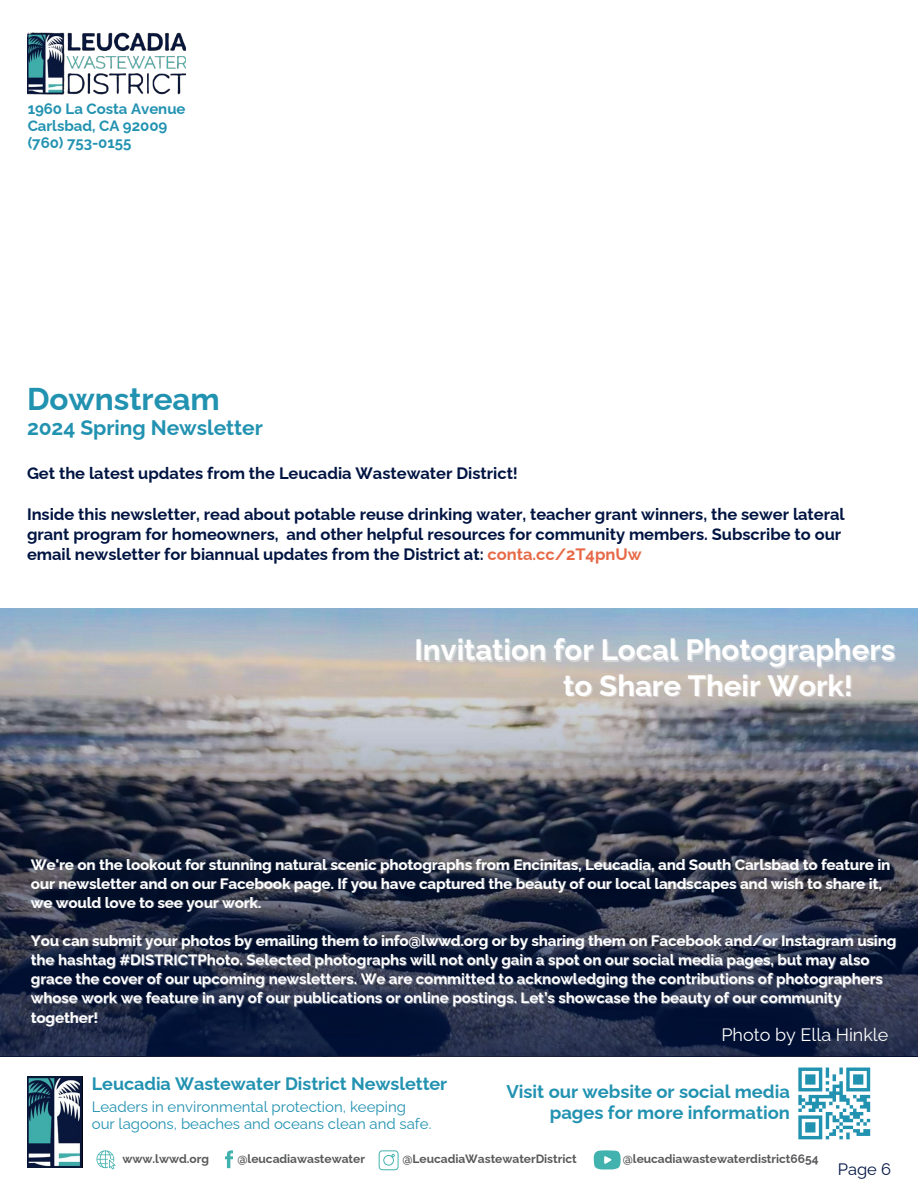
<style>
.page{position:relative;width:918px;height:1188px;background:#fff}
.page>*{position:absolute;margin:0;border:0;box-sizing:border-box;transform-origin:0 0}
.t1{font:700 31.5px "Raleway";color:#2292b1}
.t2{font:700 29.4px "Raleway";color:#fff}
.t3{font:700 21px "Raleway";color:#2292b1}
.t4{font:700 18.3px/20.7px "Raleway";color:#2292b1;text-align:right}
.t5{font:700 18px "Raleway";color:#2292b1}
.t6{font:18px "Raleway";color:#fff}
.t7{font:700 16.5px/20.2px "Raleway";color:#001442}
.t8{font:16.5px "Raleway";color:#001442}
.t9{font:700 15px "Raleway";color:#fff}
.t10{font:15px/16.8px "Raleway";color:#2292b1}
.t11{font:700 15px/16.8px "Raleway";color:#2292b1}
.t12{font:700 12px "Raleway";color:#58595b}
.s1{color:#e76948}
</style>
<div class="page">
<img style="left:27px;top:32px;width:159px;height:63px">
<img style="left:27px;top:1076px;width:55px;height:91px">
<svg style="left:96px;top:1150px;width:20px;height:19px"></svg>
<svg style="left:594px;top:1150px;width:27px;height:20px"></svg>
<svg style="left:225px;top:1150px;width:8px;height:18px"></svg>
<svg style="left:379px;top:1150px;width:20px;height:20px"></svg>
<svg style="left:798px;top:1068px;width:72px;height:71px"></svg>
<img style="left:0;top:609px;width:918px;height:447px">
<p class="t11" style="left:28px;top:100px;width:159px">1960 La Costa Avenue<br>Carlsbad, CA 92009 (760) 753-0155</p>
<p class="t1" style="left:27px;top:381px;width:194px">Downstream</p>
<p class="t3" style="left:27px;top:415px;width:237px">2024 Spring Newsletter</p>
<h5 class="t7" style="left:27px;top:463px;width:493px">Get the latest updates from the Leucadia Wastewater District!</h5>
<h4 class="t7" style="left:27px;top:504px;width:819px">Inside this newsletter, read about potable reuse drinking water, teacher grant winners, the sewer lateral grant program for homeowners, and other helpful resources for community members. Subscribe to our email newsletter for biannual updates from the District at: <span class="s1">conta.cc/2T4pnUw</span></h4>
<p class="t2" style="left:414px;top:633px;width:482px">Invitation for Local Photographers</p>
<p class="t2" style="left:563px;top:668px;width:291px">to Share Their Work!</p>
<p class="t9" style="left:31px;top:855px;width:861px">We're on the lookout for stunning natural scenic photographs from Encinitas, Leucadia, and South Carlsbad to feature in</p>
<h3 class="t9" style="left:31px;top:875px;width:852px">our newsletter and on our Facebook page. If you have captured the beauty of our local landscapes and wish to share it,</h3>
<h6 class="t9" style="left:31px;top:894px;width:232px">we would love to see your work.</h6>
<h3 class="t9" style="left:31px;top:932px;width:867px">You can submit your photos by emailing them to info@lwwd.org or by sharing them on Facebook and/or Instagram using</h3>
<p class="t9" style="left:31px;top:951px;width:840px">the hashtag #DISTRICTPhoto. Selected photographs will not only gain a spot on our social media pages, but may also</p>
<p class="t9" style="left:31px;top:970px;width:854px">grace the cover of our upcoming newsletters. We are committed to acknowledging the contributions of photographers</p>
<p class="t9" style="left:31px;top:989px;width:812px">whose work we feature in any of our publications or online postings. Let’s showcase the beauty of our community</p>
<p class="t9" style="left:31px;top:1008px;width:69px">together!</p>
<p class="t6" style="left:721px;top:1024px;width:169px">Photo by Ella Hinkle</p>
<h5 class="t5" style="left:92px;top:1073px;width:357px">Leucadia Wastewater District Newsletter</h5>
<h1 class="t10" style="left:92px;top:1099px;width:341px">Leaders in environmental protection, keeping our lagoons, beaches and oceans clean and safe.</h1>
<h5 class="t4" style="left:507px;top:1081px;width:285px">Visit our website or social media pages for more information</h5>
<p class="t12" style="left:122px;top:1151px;width:88px">www.lwwd.org</p>
<p class="t12" style="left:238px;top:1151px;width:129px">@leucadiawastewater</p>
<p class="t12" style="left:402px;top:1151px;width:176px">@LeucadiaWastewaterDistrict</p>
<p class="t12" style="left:623px;top:1151px;width:197px">@leucadiawastewaterdistrict6654</p>
<h6 class="t8" style="left:838px;top:1159px;width:55px">Page 6</h6>
</div>
